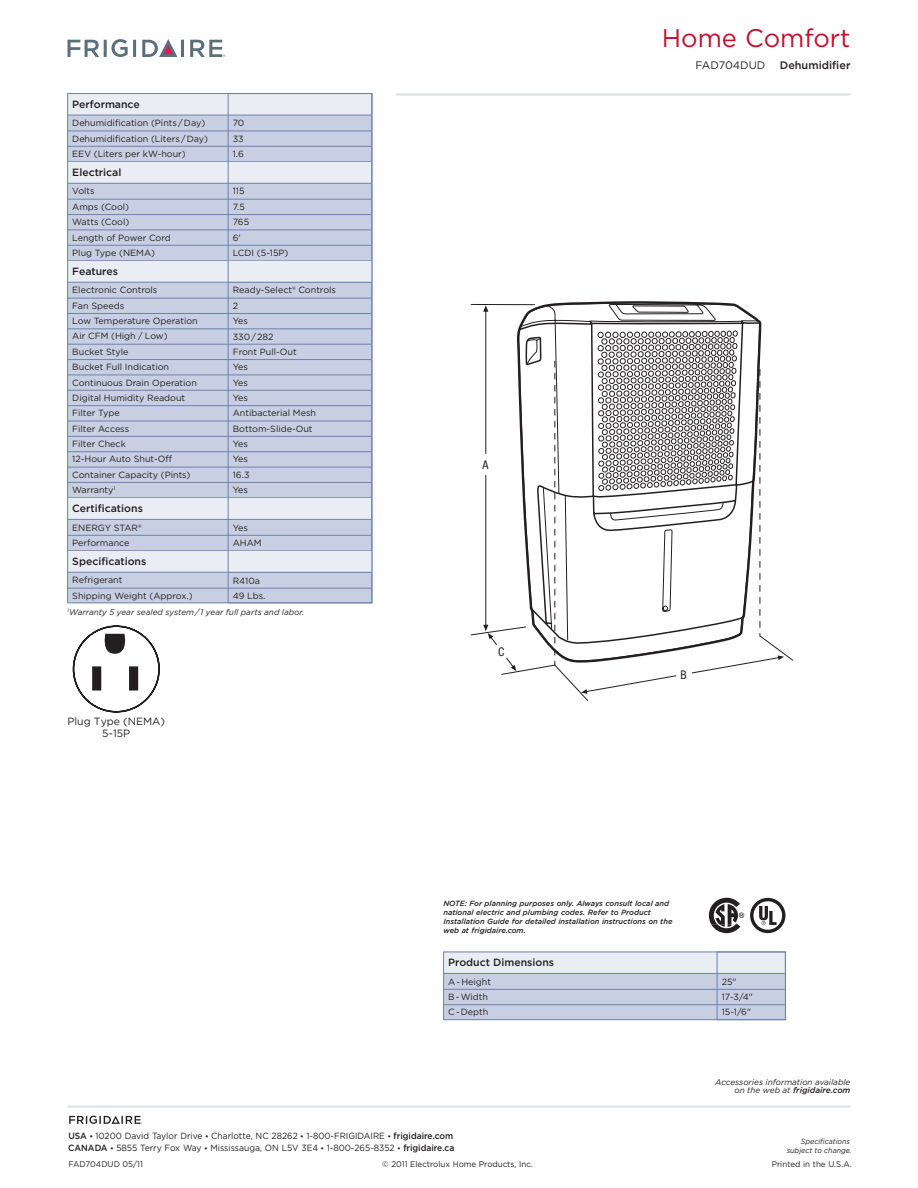
<style>
.page{position:relative;width:918px;height:1188px;background:#fff}
.page>*{position:absolute;margin:0;border:0;box-sizing:border-box;transform-origin:0 0}
.t1{font:25.5px "Gotham";color:#c3102f}
.t2{font:condensed 12px "Helvetica Neue";color:#231f20}
.t3{font:500 10.8px "Gotham";color:#231f20}
.t4{font:10.8px "Gotham";color:#231f20}
.t5{font:500 10.5px "Gotham";color:#231f20}
.t6{font:10.5px/12.6px "Gotham";color:#231f20;text-align:center}
.t7{font:9px/15.3px "Gotham";color:#231f20}
.t8{font:9px/11.9px "Gotham";color:#231f20;scale:.95 1}
.t9{font:italic 8.25px/8.2px "Gotham";color:#231f20;text-align:right}
.t10{font:8.25px "Gotham";color:#231f20}
.t11{font:italic 500 7.5px/9px "Gotham";color:#231f20}
.t12{font:italic 7.5px/9px "Gotham";color:#231f20;text-align:right;scale:.95 1}
.s1{font-weight:500}
.s2{font-weight:500;font-size:7.5px}
</style>
<div class="page">
<hr style="left:471px;top:304px;width:63px;height:1px;background:#231f20">
<hr style="left:485px;top:311px;width:1px;height:143px;background:#231f20">
<svg style="left:483px;top:305px;width:5px;height:7px"></svg>
<svg style="left:518px;top:301px;width:220px;height:5px"></svg>
<svg style="left:519px;top:305px;width:240px;height:25px"></svg>
<svg style="left:470px;top:330px;width:324px;height:371px"></svg>
<svg style="left:709px;top:898px;width:35px;height:35px"></svg>
<hr style="left:68px;top:1106px;width:782px;height:2px;background:#dbe4ea">
<svg style="left:68px;top:39px;width:68px;height:18px"></svg>
<svg style="left:142px;top:39px;width:42px;height:18px"></svg>
<svg style="left:190px;top:40px;width:35px;height:17px"></svg>
<hr style="left:396px;top:93px;width:455px;height:3px;background:#dbe4ea">
<div style="left:68px;top:94px;width:304px;height:509px;background:#c8cfe2"></div>
<div style="left:68px;top:94px;width:303px;height:21px;background:#eaedf4"></div>
<hr style="left:68px;top:115px;width:303px;height:1px;background:#6c83af">
<hr style="left:68px;top:131px;width:303px;height:1px;background:#6c83af">
<hr style="left:68px;top:146px;width:303px;height:1px;background:#6c83af">
<hr style="left:68px;top:161px;width:303px;height:1px;background:#6c83af">
<div style="left:68px;top:162px;width:303px;height:21px;background:#eaedf4"></div>
<hr style="left:68px;top:183px;width:303px;height:1px;background:#6c83af">
<hr style="left:68px;top:199px;width:303px;height:1px;background:#6c83af">
<hr style="left:68px;top:214px;width:303px;height:1px;background:#6c83af">
<hr style="left:68px;top:230px;width:303px;height:1px;background:#6c83af">
<hr style="left:68px;top:245px;width:303px;height:1px;background:#6c83af">
<hr style="left:68px;top:260px;width:303px;height:1px;background:#6c83af">
<div style="left:68px;top:261px;width:303px;height:21px;background:#eaedf4"></div>
<hr style="left:68px;top:282px;width:303px;height:1px;background:#6c83af">
<hr style="left:68px;top:298px;width:303px;height:1px;background:#6c83af">
<hr style="left:68px;top:313px;width:303px;height:1px;background:#6c83af">
<hr style="left:68px;top:329px;width:303px;height:1px;background:#6c83af">
<hr style="left:68px;top:344px;width:303px;height:1px;background:#6c83af">
<hr style="left:68px;top:359px;width:303px;height:1px;background:#6c83af">
<hr style="left:68px;top:375px;width:303px;height:1px;background:#6c83af">
<hr style="left:68px;top:390px;width:303px;height:1px;background:#6c83af">
<hr style="left:68px;top:405px;width:303px;height:1px;background:#6c83af">
<hr style="left:68px;top:421px;width:303px;height:1px;background:#6c83af">
<hr style="left:68px;top:436px;width:303px;height:1px;background:#6c83af">
<hr style="left:68px;top:451px;width:303px;height:1px;background:#6c83af">
<hr style="left:68px;top:467px;width:303px;height:1px;background:#6c83af">
<hr style="left:68px;top:482px;width:303px;height:1px;background:#6c83af">
<div style="left:68px;top:498px;width:303px;height:21px;background:#eaedf4"></div>
<hr style="left:68px;top:519px;width:303px;height:1px;background:#6c83af">
<hr style="left:68px;top:535px;width:303px;height:1px;background:#6c83af">
<hr style="left:68px;top:550px;width:303px;height:1px;background:#6c83af">
<div style="left:68px;top:551px;width:303px;height:21px;background:#eaedf4"></div>
<hr style="left:68px;top:572px;width:303px;height:1px;background:#6c83af">
<hr style="left:68px;top:588px;width:303px;height:1px;background:#6c83af">
<div style="left:228px;top:93px;width:144px;height:510px;border:1px solid #6c83af"></div>
<svg style="left:69px;top:1116px;width:73px;height:8px"></svg>
<div style="left:444px;top:952px;width:341px;height:68px;background:#c8cfe2"></div>
<div style="left:444px;top:952px;width:341px;height:21px;background:#eaedf4"></div>
<hr style="left:444px;top:973px;width:341px;height:1px;background:#6c83af">
<hr style="left:444px;top:989px;width:341px;height:1px;background:#6c83af">
<hr style="left:444px;top:1004px;width:341px;height:1px;background:#6c83af">
<div style="left:443px;top:952px;width:343px;height:68px;border:1px solid #6c83af"></div>
<div style="left:717px;top:952px;width:69px;height:68px;border:1px solid #6c83af"></div>
<svg style="left:750px;top:898px;width:35px;height:35px"></svg>
<svg style="left:72px;top:625px;width:88px;height:88px"></svg>
<div style="left:129px;top:666px;width:9px;height:25px;background:#231f20;border:2px solid #231f20"></div>
<p class="t5" style="left:72px;top:97px;width:69px">Performance</p>
<p class="t7" style="left:72px;top:115px;width:137px">Dehumidification (Pints / Day)<br>Dehumidification (Liters / Day)<br>EEV (Liters per kW-hour)</p>
<p class="t5" style="left:72px;top:165px;width:51px">Electrical</p>
<p class="t7" style="left:72px;top:183px;width:100px">Volts<br>Amps (Cool)<br>Watts (Cool)<br>Length of Power Cord<br>Plug Type (NEMA)</p>
<p class="t5" style="left:72px;top:264px;width:47px">Features</p>
<p class="t7" style="left:72px;top:282px;width:127px">Electronic Controls<br>Fan Speeds<br>Low Temperature Operation<br>Air CFM (High / Low)<br>Bucket Style<br>Bucket Full Indication<br>Continuous Drain Operation<br>Digital Humidity Readout<br>Filter Type<br>Filter Access<br>Filter Check<br>12-Hour Auto Shut-Off<br>Container Capacity (Pints)<br>Warranty<sup>1</sup></p>
<p class="t5" style="left:72px;top:502px;width:72px">Certifications</p>
<p class="t7" style="left:72px;top:520px;width:71px">ENERGY STAR®<br>Performance</p>
<p class="t5" style="left:72px;top:554px;width:76px">Specifications</p>
<p class="t7" style="left:72px;top:572px;width:122px">Refrigerant<br>Shipping Weight (Approx.)</p>
<p class="t7" style="left:233px;top:115px;width:13px;text-align:justify">70<br>33<br>1.6</p>
<p class="t7" style="left:233px;top:183px;width:57px">115<br>7.5<br>765<br>6'<br>LCDI (5-15P)</p>
<p class="t7" style="left:233px;top:282px;width:105px">Ready-Select® Controls<br>2<br>Yes<br>330 / 282<br>Front Pull-Out<br>Yes<br>Yes<br>Yes<br>Antibacterial Mesh<br>Bottom-Slide-Out<br>Yes<br>Yes<br>16.3<br>Yes</p>
<p class="t7" style="left:233px;top:520px;width:30px">Yes<br>AHAM</p>
<p class="t7" style="left:233px;top:572px;width:34px">R410a<br>49 Lbs.</p>
<p class="t9" style="left:68px;top:608px;width:238px"><sup>1</sup>Warranty 5 year sealed system / 1 year full parts and labor.</p>
<p class="t6" style="left:68px;top:714px;width:99px">Plug Type (NEMA)<br>5-15P</p>
<h2 class="t2" style="left:483px;top:457px;width:7px">A</h2>
<h2 class="t2" style="left:498px;top:645px;width:8px">C</h2>
<h1 class="t1" style="left:662px;top:22px;width:190px">Home Comfort</h1>
<p class="t4" style="left:696px;top:58px;width:71px">FAD704DUD</p>
<p class="t3" style="left:780px;top:58px;width:72px">Dehumidifier</p>
<h2 class="t2" style="left:680px;top:667px;width:8px">B</h2>
<p class="t11" style="left:443px;top:898px;width:231px">NOTE: For planning purposes only. Always consult local and national electric and plumbing codes. Refer to Product Installation Guide for detailed installation instructions on the web at frigidaire.com.</p>
<p class="t5" style="left:448px;top:956px;width:108px">Product Dimensions</p>
<p class="t7" style="left:448px;top:974px;width:44px">A - Height<br>B - Width<br>C - Depth</p>
<p class="t7" style="left:722px;top:974px;width:33px">25"<br>17-3/4"<br>15-1/6"</p>
<p class="t9" style="left:715px;top:1078px;width:137px">Accessories information available on the web at <span class="s1">frigidaire.com</span></p>
<p class="t8" style="left:68px;top:1130px;width:408px"><span class="s1">USA</span> <span class="s2">•</span> 10200 David Taylor Drive <span class="s2">•</span> Charlotte, NC 28262 <span class="s2">•</span> 1-800-FRIGIDAIRE <span class="s2">•</span> <span class="s1">frigidaire.com<br>CANADA</span> <span class="s2">•</span> 5855 Terry Fox Way <span class="s2">•</span> Mississauga, ON L5V 3E4 <span class="s2">•</span> 1-800-265-8352 <span class="s2">•</span> <span class="s1">frigidaire.ca</span></p>
<p class="t10" style="left:68px;top:1159px;width:76px">FAD704DUD 05/11</p>
<p class="t10" style="left:382px;top:1159px;width:152px">© 2011 Electrolux Home Products, Inc.</p>
<p class="t10" style="left:772px;top:1159px;width:81px">Printed in the U.S.A.</p>
<p class="t12" style="left:787px;top:1136px;width:70px">Specifications subject to change.</p>
</div>
